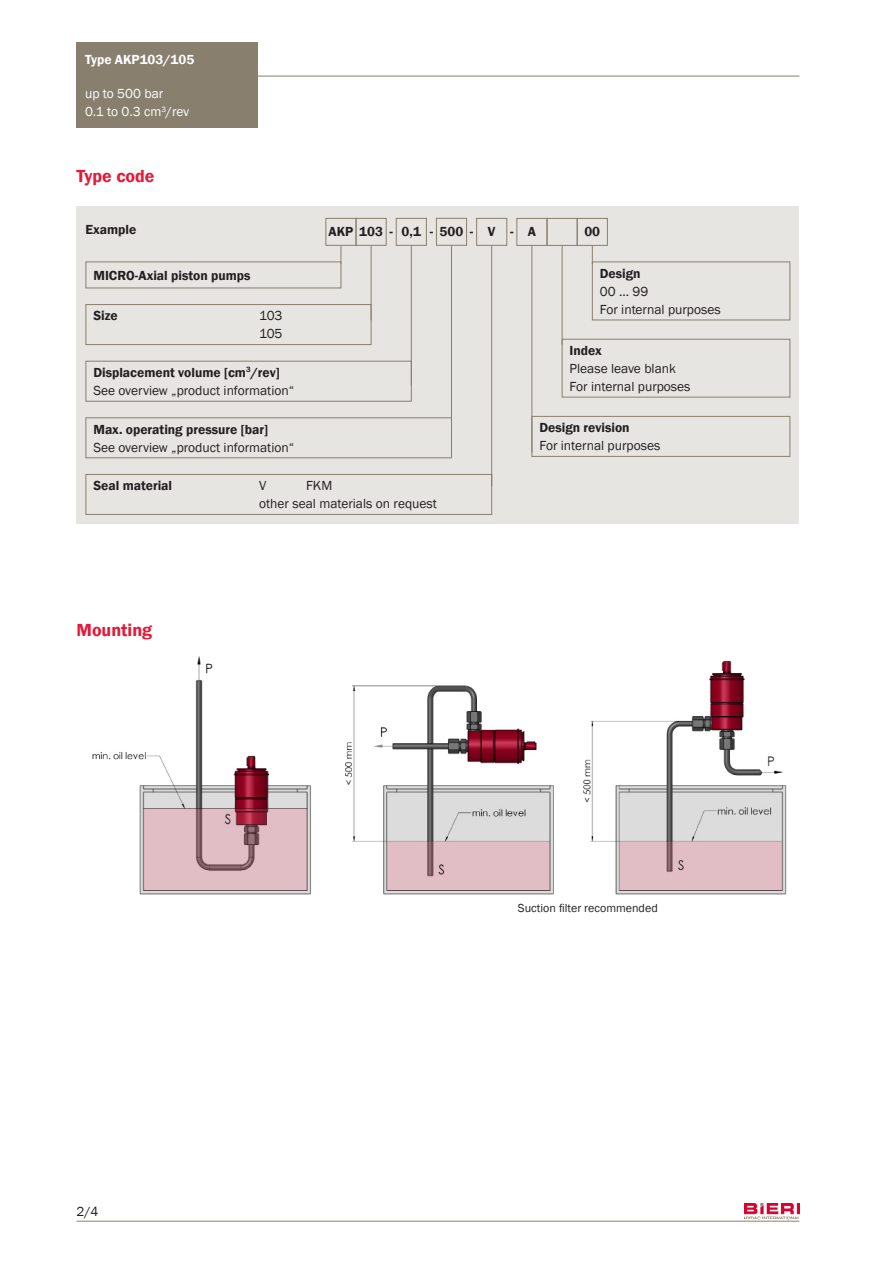
<style>
.page{position:relative;width:893px;height:1263px;background:#fff}
.page>*{position:absolute;margin:0;border:0;box-sizing:border-box;transform-origin:0 0}
._04_Titel_rot{font:600 18px "Franklin Gothic";color:#e51836}
._14_Typenschlüssel_F{font:600 13.5px "Franklin Gothic";color:#231f20}
._07_1_Grundtext_Engl{font:13.5px "Franklin Gothic";color:#231f20}
._14_Typenschlüssel_F-2{font:13.5px "Franklin Gothic";color:#231f20}
._15_Typenschlüssel_G{font:13.5px "Franklin Gothic";color:#231f20}
.t1{font:13.5px/18px "Franklin Gothic";color:#fff}
.Bestellbeispiel_Bold{font:600 13.5px "Franklin Gothic";color:#231f20}
.t2{font:600 13.5px "Franklin Gothic";color:#fff}
._15_Typenschlüssel_G-2{font:600 13.5px "Franklin Gothic";color:#231f20}
._05_Untertitel{font:12px "Franklin Gothic";color:#231f20}
</style>
<div class="page">
<div style="left:77px;top:43px;width:181px;height:33px;background:#887f6f"></div>
<div style="left:77px;top:76px;width:181px;height:52px;background:#887f6f"></div>
<hr style="left:258px;top:76px;width:541px;height:1px;background:#887f6f">
<img style="left:745px;top:1204px;width:54px;height:17px">
<hr style="left:77px;top:1221px;width:722px;height:1px;background:#887f6f">
<div style="left:77px;top:206px;width:722px;height:318px;background:#e7e5e2"></div>
<svg style="left:341px;top:246px;width:1px;height:18px"></svg>
<hr style="left:491px;top:245px;width:1px;height:241px;background:#887f6f">
<hr style="left:531px;top:245px;width:1px;height:207px;background:#887f6f">
<svg style="left:592px;top:246px;width:1px;height:15px"></svg>
<hr style="left:562px;top:246px;width:1px;height:99px;background:#887f6f">
<hr style="left:451px;top:245px;width:1px;height:180px;background:#887f6f">
<hr style="left:411px;top:245px;width:1px;height:141px;background:#887f6f">
<hr style="left:371px;top:245px;width:1px;height:75px;background:#887f6f">
<div style="left:436px;top:218px;width:31px;height:28px;border:1px solid #887f6f"></div>
<div style="left:325px;top:218px;width:31px;height:28px;border:1px solid #887f6f"></div>
<div style="left:356px;top:218px;width:31px;height:28px;border:1px solid #887f6f"></div>
<div style="left:396px;top:218px;width:31px;height:28px;border:1px solid #887f6f"></div>
<div style="left:476px;top:218px;width:31px;height:28px;border:1px solid #887f6f"></div>
<div style="left:516px;top:218px;width:31px;height:28px;border:1px solid #887f6f"></div>
<div style="left:547px;top:218px;width:31px;height:28px;border:1px solid #887f6f"></div>
<div style="left:577px;top:218px;width:31px;height:28px;border:1px solid #887f6f"></div>
<div style="left:531px;top:416px;width:259px;height:41px;border:1px solid #887f6f"></div>
<div style="left:562px;top:339px;width:228px;height:58px;border:1px solid #887f6f"></div>
<div style="left:592px;top:261px;width:198px;height:59px;border:1px solid #887f6f"></div>
<div style="left:85px;top:361px;width:327px;height:41px;border:1px solid #887f6f"></div>
<div style="left:85px;top:304px;width:286px;height:41px;border:1px solid #887f6f"></div>
<div style="left:85px;top:261px;width:256px;height:27px;border:1px solid #887f6f"></div>
<img style="left:345px;top:660px;width:442px;height:234px">
<div style="left:85px;top:474px;width:407px;height:41px;border:1px solid #887f6f"></div>
<div style="left:85px;top:417px;width:367px;height:41px;border:1px solid #887f6f"></div>
<img style="left:92px;top:656px;width:219px;height:238px">
<p class="t2" style="left:85px;top:51px;width:111px">Type AKP103/105</p>
<p class="t1" style="left:85px;top:85px;width:106px">up to 500 bar<br>0.1 to 0.3 cm<sup>3</sup>/rev</p>
<p class="_04_Titel_rot" style="left:77px;top:165px;width:80px">Type code</p>
<p class="_14_Typenschlüssel_F" style="left:85px;top:221px;width:52px">Example</p>
<p class="_14_Typenschlüssel_F" style="left:93px;top:267px;width:159px">MICRO-Axial piston pumps</p>
<p class="_14_Typenschlüssel_F" style="left:93px;top:307px;width:26px">Size</p>
<p class="_14_Typenschlüssel_F-2" style="left:259px;top:307px;width:25px">103</p>
<p class="_14_Typenschlüssel_F-2" style="left:259px;top:325px;width:25px">105</p>
<p class="_14_Typenschlüssel_F" style="left:93px;top:364px;width:188px">Displacement volume [cm<sup>3</sup>/rev]</p>
<p class="_14_Typenschlüssel_F-2" style="left:93px;top:382px;width:202px">See overview „product information“</p>
<p class="_14_Typenschlüssel_F" style="left:93px;top:421px;width:176px">Max. operating pressure [bar]</p>
<p class="_14_Typenschlüssel_F-2" style="left:93px;top:439px;width:202px">See overview „product information“</p>
<p class="Bestellbeispiel_Bold" style="left:328px;top:223px;width:56px">AKP 103</p>
<p class="_14_Typenschlüssel_F" style="left:389px;top:223px;width:5px">-</p>
<p class="Bestellbeispiel_Bold" style="left:402px;top:223px;width:21px">0,1</p>
<p class="_14_Typenschlüssel_F" style="left:430px;top:223px;width:5px">-</p>
<p class="Bestellbeispiel_Bold" style="left:440px;top:223px;width:25px">500</p>
<p class="_14_Typenschlüssel_F" style="left:470px;top:223px;width:5px">-</p>
<p class="Bestellbeispiel_Bold" style="left:488px;top:223px;width:9px">V</p>
<p class="_14_Typenschlüssel_F" style="left:510px;top:223px;width:5px">-</p>
<p class="Bestellbeispiel_Bold" style="left:528px;top:223px;width:10px">A</p>
<p class="Bestellbeispiel_Bold" style="left:584px;top:223px;width:17px">00</p>
<p class="_14_Typenschlüssel_F" style="left:600px;top:265px;width:42px">Design</p>
<p class="_07_1_Grundtext_Engl" style="left:600px;top:283px;width:50px">00 ... 99</p>
<p class="_07_1_Grundtext_Engl" style="left:600px;top:301px;width:122px">For internal purposes</p>
<p class="_14_Typenschlüssel_F" style="left:570px;top:342px;width:34px">Index</p>
<p class="_07_1_Grundtext_Engl" style="left:570px;top:360px;width:108px">Please leave blank</p>
<p class="_07_1_Grundtext_Engl" style="left:570px;top:378px;width:122px">For internal purposes</p>
<p class="_14_Typenschlüssel_F" style="left:539px;top:419px;width:92px">Design revision</p>
<p class="_07_1_Grundtext_Engl" style="left:539px;top:437px;width:122px">For internal purposes</p>
<p class="_15_Typenschlüssel_G-2" style="left:93px;top:477px;width:80px">Seal material</p>
<p class="_15_Typenschlüssel_G" style="left:259px;top:477px;width:9px">V</p>
<p class="_15_Typenschlüssel_G" style="left:306px;top:477px;width:28px">FKM</p>
<p class="_15_Typenschlüssel_G" style="left:259px;top:495px;width:179px">other seal materials on request</p>
<p class="_04_Titel_rot" style="left:77px;top:618px;width:77px">Mounting</p>
<p class="_14_Typenschlüssel_F-2" style="left:77px;top:1203px;width:23px">2/4</p>
<p class="_05_Untertitel" style="left:518px;top:901px;width:141px">Suction filter recommended</p>
</div>
